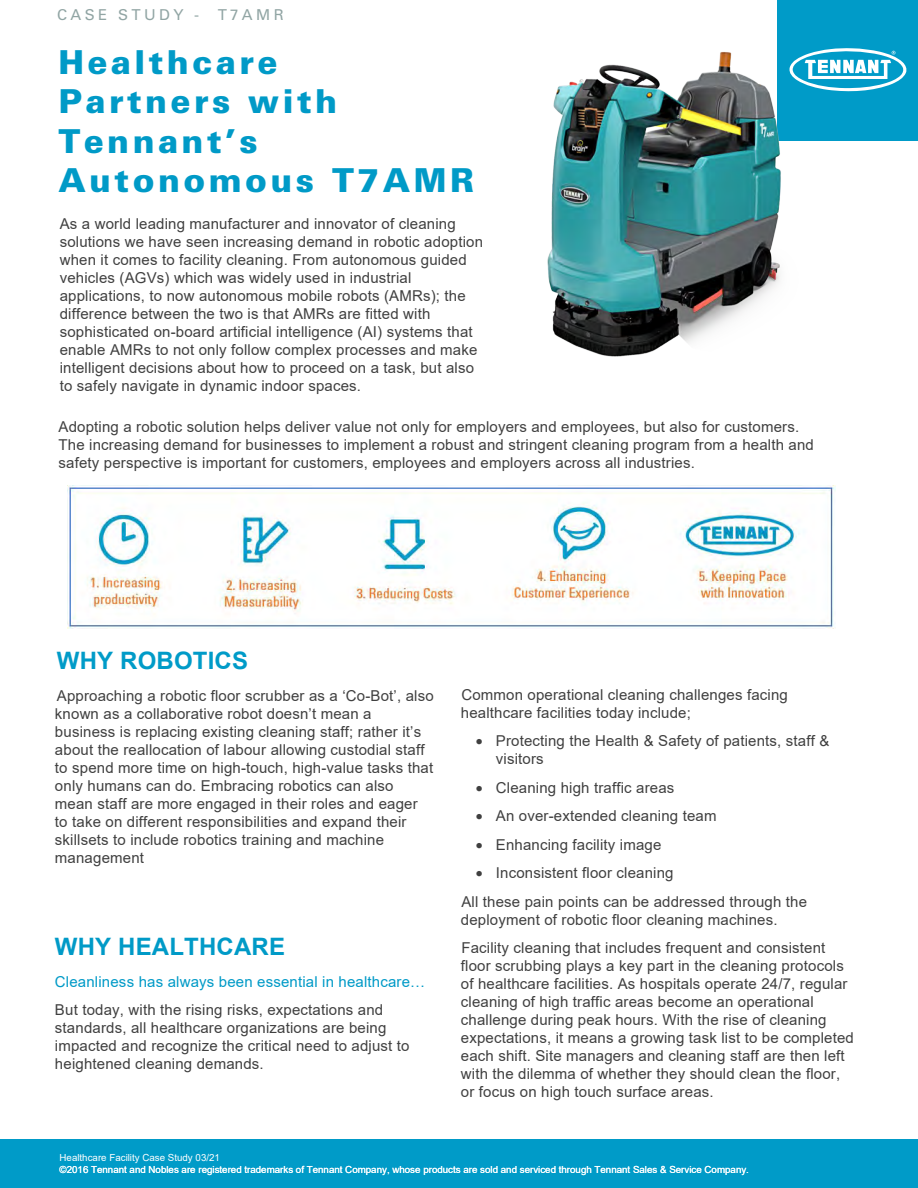
<style>
.page{position:relative;width:918px;height:1188px;background:#fff}
.page>*{position:absolute;margin:0;border:0;box-sizing:border-box;transform-origin:0 0}
.t1{font:900 33px/39.6px "Univers LT Std";letter-spacing:.1em;color:#009ac7}
.t2{font:700 24px "Arial";letter-spacing:.005em;color:#009ac7}
.t3{font:700 24px "Arial";letter-spacing:.005em;color:#009bc8}
.t4{font:15px/18px "Arial";letter-spacing:.01em;color:#404040}
.t5{font:15px/18px "Arial";letter-spacing:.01em;color:#404040}
.t6{font:15px "Arial";letter-spacing:.01em;color:#009ac7}
.t7{font:15px "Univers LT Std";letter-spacing:.225em;color:#91a5a4}
.t8{font:9.75px/11.7px "Arial";color:#fff}
</style>
<div class="page">
<div style="left:778px;top:0;width:140px;height:141px;background:#009bc8"></div>
<svg style="left:811px;top:48px;width:96px;height:44px"></svg>
<div style="left:1px;top:1139px;width:917px;height:49px;background:#009bc8"></div>
<img style="left:547px;top:36px;width:264px;height:321px">
<img style="left:68px;top:485px;width:768px;height:144px">
<p class="t7" style="left:57px;top:6px;width:228px">CASE STUDY - T7AMR</p>
<h1 class="t1" style="left:58px;top:42px;width:417px">Healthcare<br>Partners with<br>Tennant’s<br>Autonomous T7AMR</h1>
<p class="t4" style="left:60px;top:215px;width:425px">As a world leading manufacturer and innovator of cleaning solutions we have seen increasing demand in robotic adoption when it comes to facility cleaning. From autonomous guided vehicles (AGVs) which was widely used in industrial applications, to now autonomous mobile robots (AMRs); the difference between the two is that AMRs are fitted with sophisticated on-board artificial intelligence (AI) systems that enable AMRs to not only follow complex processes and make intelligent decisions about how to proceed on a task, but also to safely navigate in dynamic indoor spaces.</p>
<p class="t5" style="left:59px;top:418px;width:757px">Adopting a robotic solution helps deliver value not only for employers and employees, but also for customers.<br>The increasing demand for businesses to implement a robust and stringent cleaning program from a health and safety perspective is important for customers, employees and employers across all industries.</p>
<h2 class="t3" style="left:57px;top:644px;width:193px">WHY ROBOTICS</h2>
<p class="t4" style="left:55px;top:687px;width:380px">Approaching a robotic floor scrubber as a ‘Co-Bot’, also known as a collaborative robot doesn’t mean a business is replacing existing cleaning staff; rather it’s about the reallocation of labour allowing custodial staff to spend more time on high-touch, high-value tasks that only humans can do. Embracing robotics can also mean staff are more engaged in their roles and eager to take on different responsibilities and expand their skillsets to include robotics training and machine</p>
<p class="t5" style="left:55px;top:849px;width:91px">management</p>
<h2 class="t2" style="left:55px;top:930px;width:232px">WHY HEALTHCARE</h2>
<p class="t6" style="left:55px;top:971px;width:372px">Cleanliness has always been essential in healthcare…</p>
<p class="t4" style="left:55px;top:1000px;width:356px">But today, with the rising risks, expectations and standards, all healthcare organizations are being impacted and recognize the critical need to adjust to heightened cleaning demands.</p>
<p class="t4" style="left:461px;top:686px;width:328px">Common operational cleaning challenges facing healthcare facilities today include;</p>
<p class="t4" style="left:496px;top:732px;width:335px;text-indent:-20px">• Protecting the Health &amp; Safety of patients, staff &amp; visitors</p>
<p class="t4" style="left:476px;top:779px;width:200px">• Cleaning high traffic areas</p>
<p class="t4" style="left:476px;top:807px;width:242px">• An over-extended cleaning team</p>
<p class="t4" style="left:476px;top:835px;width:187px">• Enhancing facility image</p>
<p class="t4" style="left:461px;top:859px;width:347px;line-height:28.3px;text-indent:15px">• Inconsistent floor cleaning<br>All these pain points can be addressed through the</p>
<p class="t4" style="left:461px;top:905px;width:366px;line-height:28.3px">deployment of robotic floor cleaning machines.<br>Facility cleaning that includes frequent and consistent</p>
<p class="t4" style="left:461px;top:957px;width:394px">floor scrubbing plays a key part in the cleaning protocols of healthcare facilities. As hospitals operate 24/7, regular cleaning of high traffic areas become an operational challenge during peak hours. With the rise of cleaning expectations, it means a growing task list to be completed each shift. Site managers and cleaning staff are then left with the dilemma of whether they should clean the floor, or focus on high touch surface areas.</p>
<p class="t8" style="left:60px;top:1152px;width:691px">Healthcare Facility Case Study 03/21<br>©2016 Tennant and Nobles are registered trademarks of Tennant Company, whose products are sold and serviced through Tennant Sales &amp; Service Company.</p>
</div>
